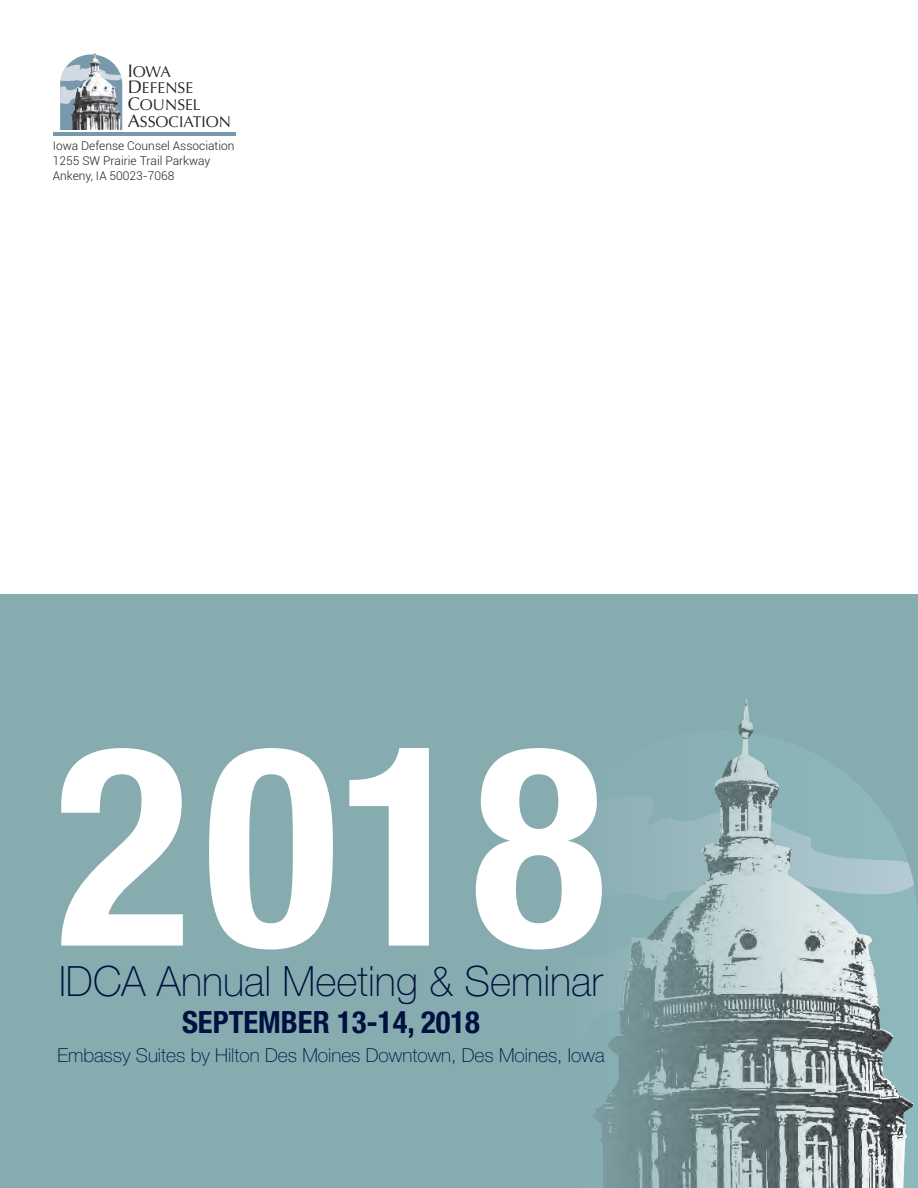
<style>
.page{position:relative;width:918px;height:1188px;background:#fff}
.page>*{position:absolute;margin:0;border:0;box-sizing:border-box;transform-origin:0 0}
.t1{font:700 condensed 279px "Helvetica Neue";color:#fff}
.t2{font:100 41.85px "Helvetica Neue";color:#00113f}
.t3{font:700 condensed 30.75px "Helvetica Neue";color:#00113f}
.t4{font:100 19.2px "Helvetica Neue";color:#00113f}
.t5{font:15.6px/16.8px "Optima";color:#231f20}
.t6{font:300 12px/15px "Roboto";color:#231f20}
.s1{font-size:18.3px}
</style>
<div class="page">
<div style="left:0;top:594px;width:918px;height:594px;background:#86acb0"></div>
<svg style="left:914px;top:909px;width:3px;height:279px"></svg>
<img style="left:592px;top:697px;width:322px;height:491px">
<svg style="left:60px;top:62px;width:11px;height:68px"></svg>
<img style="left:71px;top:53px;width:52px;height:77px">
<hr style="left:53px;top:133px;width:183px;height:3px;background:#7898ac">
<p class="t5" style="left:128px;top:63px;width:105px"><span class="s1">I</span>OWA<br><span class="s1">D</span>EFENSE<br><span class="s1">C</span>OUNSEL<br><span class="s1">A</span>SSOCIATION</p>
<p class="t6" style="left:53px;top:138px;width:183px">Iowa Defense Counsel Association<br>1255 SW Prairie Trail Parkway<br>Ankeny, IA 50023-7068</p>
<p class="t1" style="left:56px;top:677px;width:551px">2018</p>
<p class="t2" style="left:59px;top:958px;width:545px">IDCA Annual Meeting &amp; Seminar</p>
<p class="t3" style="left:182px;top:1003px;width:299px">SEPTEMBER 13-14, 2018</p>
<p class="t4" style="left:57px;top:1044px;width:549px">Embassy Suites by Hilton Des Moines Downtown, Des Moines, Iowa</p>
</div>
